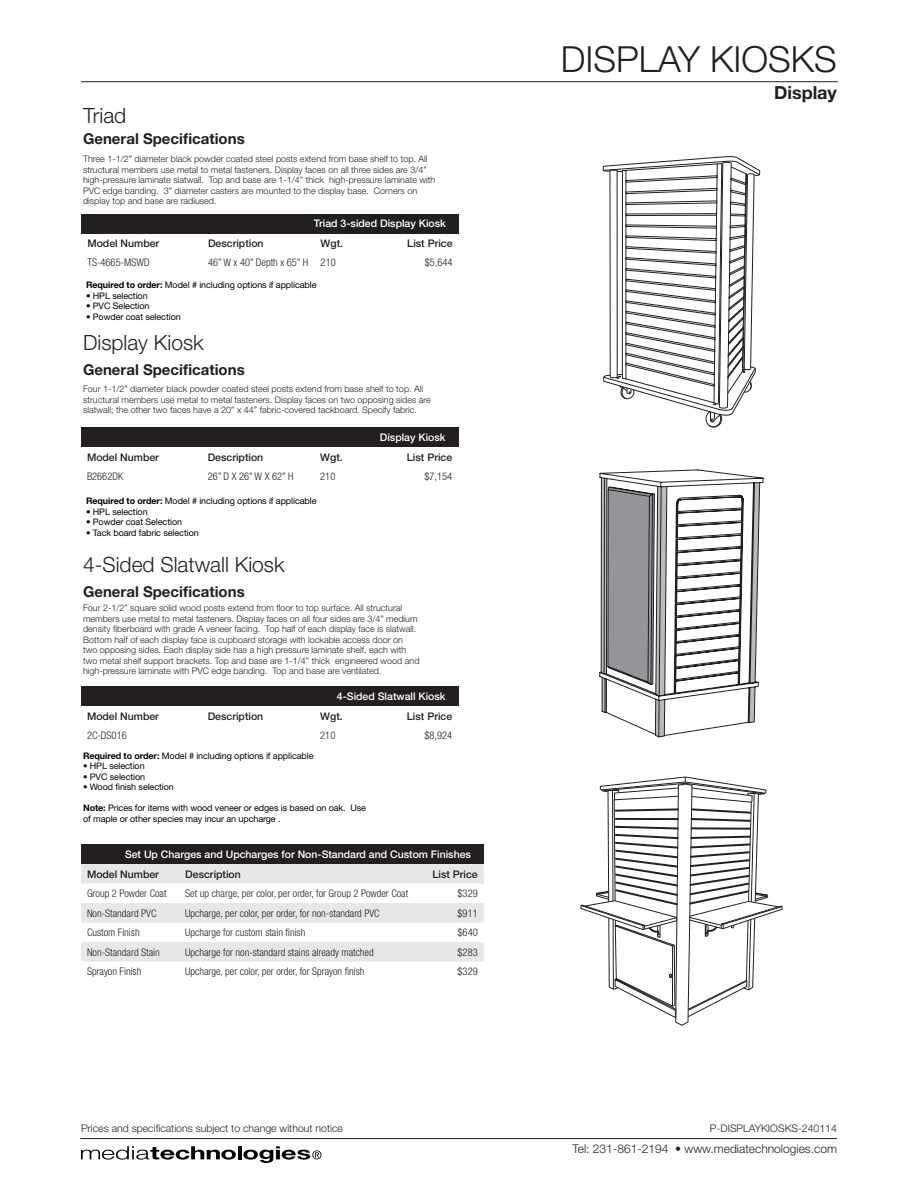
<style>
.page{position:relative;width:918px;height:1188px;background:#fff}
.page>*{position:absolute;margin:0;border:0;box-sizing:border-box;transform-origin:0 0}
.Product_Name_Page_Title{font:300 36px "Helvetica Neue LT Std";color:#231f20}
.t1{font:300 21px "Helvetica Neue LT Std";color:#231f20}
.t2{font:700 18px "Helvetica Neue LT Std";color:#231f20}
.t3{font:700 15px "Helvetica Neue LT Std";color:#231f20}
.t4{font:300 12px "Helvetica Neue LT Std";color:#231f20}
.Table_Body{font:300 condensed 10.5px "Helvetica Neue LT Std";color:#231f20}
.Table_Column_Head{font:500 10.5px "Helvetica Neue LT Std";color:#231f20}
.Table_Line_Head{font:500 10.5px "Helvetica Neue LT Std";color:#fff}
.t5{font:300 10.5px "Helvetica Neue LT Std";color:#231f20}
.t6{font:300 9px/10.5px "Helvetica Neue LT Std";color:#231f20}
.t7{font:9px/10.5px "Helvetica Neue LT Std";letter-spacing:-.01em;color:#000}
.s1{font-weight:700}
</style>
<div class="page">
<hr style="left:80px;top:1138px;width:757px;height:1px;background:#231f20">
<hr style="left:81px;top:81px;width:757px;height:1px;background:#231f20">
<svg style="left:81px;top:1146px;width:155px;height:14px"></svg>
<hr style="left:238px;top:1146px;width:4px;height:13px;background:#000">
<svg style="left:243px;top:1146px;width:79px;height:17px"></svg>
<svg style="left:580px;top:470px;width:203px;height:670px"></svg>
<svg style="left:603px;top:156px;width:157px;height:271px"></svg>
<div style="left:81px;top:845px;width:403px;height:19px;background:#231f20"></div>
<svg style="left:81px;top:864px;width:403px;height:98px"></svg>
<div style="left:81px;top:214px;width:378px;height:19px;background:#231f20"></div>
<div style="left:81px;top:428px;width:377px;height:19px;background:#231f20"></div>
<div style="left:81px;top:687px;width:377px;height:19px;background:#231f20"></div>
<p class="Product_Name_Page_Title" style="left:561px;top:37px;width:278px">DISPLAY KIOSKS</p>
<p class="t1" style="left:83px;top:103px;width:45px">Triad</p>
<p class="t3" style="left:83px;top:129px;width:163px">General Specifications</p>
<p class="t6" style="left:83px;top:154px;width:354px">Three 1-1/2” diameter black powder coated steel posts extend from base shelf to top. All structural members use metal to metal fasteners. Display faces on all three sides are 3/4” high-pressure laminate slatwall. Top and base are 1-1/4” thick high-pressure laminate with PVC edge banding. 3” diameter casters are mounted to the display base. Corners on display top and base are radiused.</p>
<p class="Table_Line_Head" style="left:314px;top:217px;width:133px">Triad 3-sided Display Kiosk</p>
<p class="Table_Column_Head" style="left:87px;top:237px;width:73px">Model Number</p>
<p class="Table_Column_Head" style="left:208px;top:237px;width:57px">Description</p>
<p class="Table_Column_Head" style="left:321px;top:237px;width:24px">Wgt.</p>
<p class="Table_Column_Head" style="left:407px;top:237px;width:47px">List Price</p>
<p class="Table_Body" style="left:87px;top:257px;width:64px">TS-4665-MSWD</p>
<p class="Table_Body" style="left:208px;top:257px;width:102px">46” W x 40” Depth x 65” H</p>
<p class="Table_Body" style="left:321px;top:257px;width:17px">210</p>
<p class="Table_Body" style="left:425px;top:257px;width:29px">$5,644</p>
<p class="t7" style="left:86px;top:280px;width:232px"><span class="s1">Required to order:</span> Model # including options if applicable</p>
<p class="t7" style="left:86px;top:290px;width:63px">• HPL selection</p>
<p class="t7" style="left:86px;top:301px;width:65px">• PVC Selection</p>
<p class="t7" style="left:86px;top:311px;width:96px">• Powder coat selection</p>
<p class="t1" style="left:83px;top:329px;width:122px">Display Kiosk</p>
<p class="t3" style="left:83px;top:361px;width:163px">General Specifications</p>
<p class="t6" style="left:83px;top:384px;width:349px">Four 1-1/2” diameter black powder coated steel posts extend from base shelf to top. All structural members use metal to metal fasteners. Display faces on two opposing sides are slatwall; the other two faces have a 20” x 44” fabric-covered tackboard. Specify fabric.</p>
<p class="Table_Line_Head" style="left:380px;top:431px;width:67px">Display Kiosk</p>
<p class="Table_Column_Head" style="left:87px;top:451px;width:73px">Model Number</p>
<p class="Table_Column_Head" style="left:208px;top:451px;width:57px">Description</p>
<p class="Table_Column_Head" style="left:320px;top:451px;width:24px">Wgt.</p>
<p class="Table_Column_Head" style="left:407px;top:451px;width:47px">List Price</p>
<p class="Table_Body" style="left:87px;top:470px;width:38px">B2662DK</p>
<p class="Table_Body" style="left:208px;top:470px;width:87px">26” D X 26” W X 62” H</p>
<p class="Table_Body" style="left:320px;top:470px;width:17px">210</p>
<p class="Table_Body" style="left:425px;top:470px;width:29px">$7,154</p>
<p class="t7" style="left:86px;top:496px;width:232px"><span class="s1">Required to order:</span> Model # including options if applicable</p>
<p class="t7" style="left:86px;top:506px;width:63px">• HPL selection</p>
<p class="t7" style="left:86px;top:517px;width:98px">• Powder coat Selection</p>
<p class="t7" style="left:86px;top:527px;width:114px">• Tack board fabric selection</p>
<p class="t1" style="left:83px;top:552px;width:203px">4-Sided Slatwall Kiosk</p>
<p class="t3" style="left:83px;top:582px;width:163px">General Specifications</p>
<p class="t6" style="left:83px;top:603px;width:338px">Four 2-1/2” square solid wood posts extend from floor to top surface. All structural members use metal to metal fasteners. Display faces on all four sides are 3/4” medium density fiberboard with grade A veneer facing. Top half of each display face is slatwall.<br>Bottom half of each display face is cupboard storage with lockable access door on<br>two opposing sides. Each display side has a high pressure laminate shelf, each with two metal shelf support brackets. Top and base are 1-1/4” thick engineered wood and high-pressure laminate with PVC edge banding. Top and base are ventilated.</p>
<p class="Table_Line_Head" style="left:337px;top:690px;width:110px">4-Sided Slatwall Kiosk</p>
<p class="Table_Column_Head" style="left:87px;top:710px;width:73px">Model Number</p>
<p class="Table_Column_Head" style="left:208px;top:710px;width:57px">Description</p>
<p class="Table_Column_Head" style="left:320px;top:710px;width:24px">Wgt.</p>
<p class="Table_Column_Head" style="left:407px;top:710px;width:47px">List Price</p>
<p class="Table_Body" style="left:87px;top:729px;width:41px">2C-DS016</p>
<p class="Table_Body" style="left:320px;top:729px;width:17px">210</p>
<p class="Table_Body" style="left:425px;top:729px;width:29px">$8,924</p>
<p class="t7" style="left:83px;top:750px;width:232px"><span class="s1">Required to order:</span> Model # including options if applicable</p>
<p class="t7" style="left:83px;top:761px;width:63px">• HPL selection</p>
<p class="t7" style="left:83px;top:771px;width:64px">• PVC selection</p>
<p class="t7" style="left:83px;top:782px;width:92px">• Wood finish selection</p>
<p class="t7" style="left:83px;top:803px;width:284px"><span class="s1">Note:</span> Prices for items with wood veneer or edges is based on oak. Use of maple or other species may incur an upcharge .</p>
<p class="Table_Line_Head" style="left:125px;top:848px;width:348px">Set Up Charges and Upcharges for Non-Standard and Custom Finishes</p>
<p class="Table_Column_Head" style="left:87px;top:868px;width:73px">Model Number</p>
<p class="Table_Column_Head" style="left:185px;top:868px;width:57px">Description</p>
<p class="Table_Column_Head" style="left:432px;top:868px;width:47px">List Price</p>
<p class="Table_Body" style="left:87px;top:887px;width:81px">Group 2 Powder Coat</p>
<p class="Table_Body" style="left:185px;top:887px;width:225px">Set up charge, per color, per order, for Group 2 Powder Coat</p>
<p class="Table_Body" style="left:458px;top:887px;width:22px">$329</p>
<p class="Table_Body" style="left:87px;top:907px;width:71px">Non-Standard PVC</p>
<p class="Table_Body" style="left:185px;top:907px;width:196px">Upcharge, per color, per order, for non-standard PVC</p>
<p class="Table_Body" style="left:458px;top:907px;width:22px">$911</p>
<p class="Table_Body" style="left:87px;top:926px;width:54px">Custom Finish</p>
<p class="Table_Body" style="left:185px;top:926px;width:122px">Upcharge for custom stain finish</p>
<p class="Table_Body" style="left:458px;top:926px;width:22px">$640</p>
<p class="Table_Body" style="left:87px;top:946px;width:74px">Non-Standard Stain</p>
<p class="Table_Body" style="left:185px;top:946px;width:190px">Upcharge for non-standard stains already matched</p>
<p class="Table_Body" style="left:458px;top:946px;width:22px">$283</p>
<p class="Table_Body" style="left:87px;top:965px;width:56px">Sprayon Finish</p>
<p class="Table_Body" style="left:185px;top:965px;width:181px">Upcharge, per color, per order, for Sprayon finish</p>
<p class="Table_Body" style="left:458px;top:965px;width:22px">$329</p>
<h3 class="t2" style="left:774px;top:81px;width:64px">Display</h3>
<p class="t5" style="left:81px;top:1122px;width:263px">Prices and specifications subject to change without notice</p>
<p class="t5" style="left:710px;top:1122px;width:129px">P-DISPLAYKIOSKS-240114</p>
<h3 class="t4" style="left:572px;top:1142px;width:266px">Tel: 231-861-2194 • www.mediatechnologies.com</h3>
</div>
